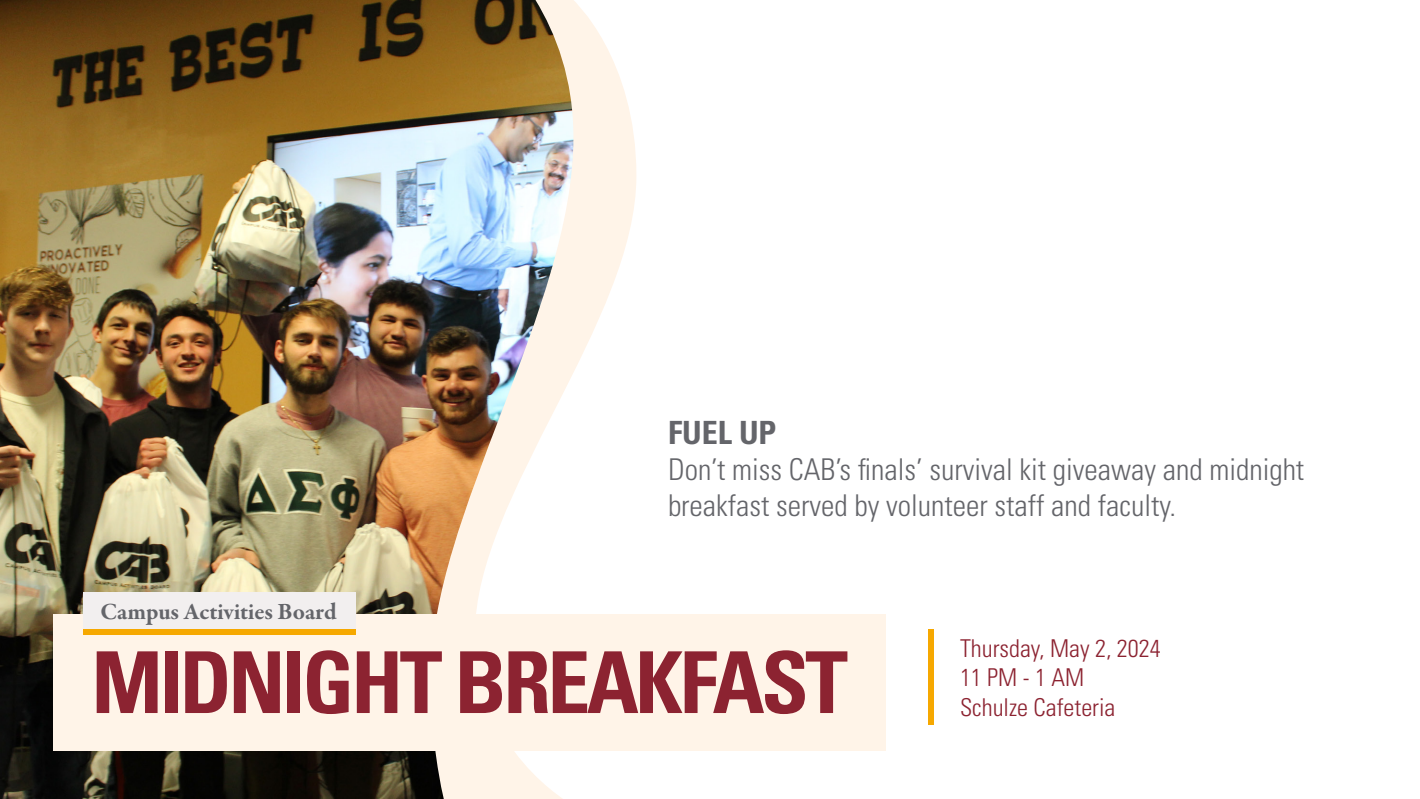
<style>
.page{position:relative;width:1420px;height:799px;background:#fff}
.page>*{position:absolute;margin:0;border:0;box-sizing:border-box;transform-origin:0 0}
.t1{font:700 condensed 85.4px "Univers LT Std";letter-spacing:-.04em;color:#8c2331}
.t2{font:700 condensed 32px "Univers LT Std";color:#64656a}
.t3{font:300 condensed 30px "Univers LT Std";color:#64656a}
.t4{font:300 condensed 24.6px "Univers LT Std";color:#8c2331}
.t5{font:700 23.8px "Garamond Premr Pro";color:#64656a}
</style>
<div class="page">
<svg style="left:573px;top:0;width:63px;height:751px"></svg>
<img style="left:0;top:0;width:573px;height:799px">
<div style="left:54px;top:613px;width:832px;height:137px;background:#fff4e8"></div>
<div style="left:84px;top:592px;width:272px;height:39px;background:#f2efef"></div>
<div style="left:84px;top:629px;width:272px;height:6px;background:#f6a800"></div>
<div style="left:928px;top:629px;width:6px;height:96px;background:#f6a800"></div>
<p class="t5" style="left:100px;top:597px;width:238px">Campus Activities Board</p>
<p class="t2" style="left:668px;top:413px;width:110px">FUEL UP</p>
<p class="t3" style="left:668px;top:451px;width:638px">Don’t miss CAB’s finals’ survival kit giveaway and midnight</p>
<p class="t3" style="left:668px;top:487px;width:510px">breakfast served by volunteer staff and faculty.</p>
<p class="t1" style="left:92px;top:630px;width:758px">MIDNIGHT BREAKFAST</p>
<p class="t4" style="left:960px;top:633px;width:202px">Thursday, May 2, 2024</p>
<p class="t4" style="left:960px;top:662px;width:126px">11 PM - 1 AM</p>
<p class="t4" style="left:960px;top:692px;width:157px">Schulze Cafeteria</p>
</div>
